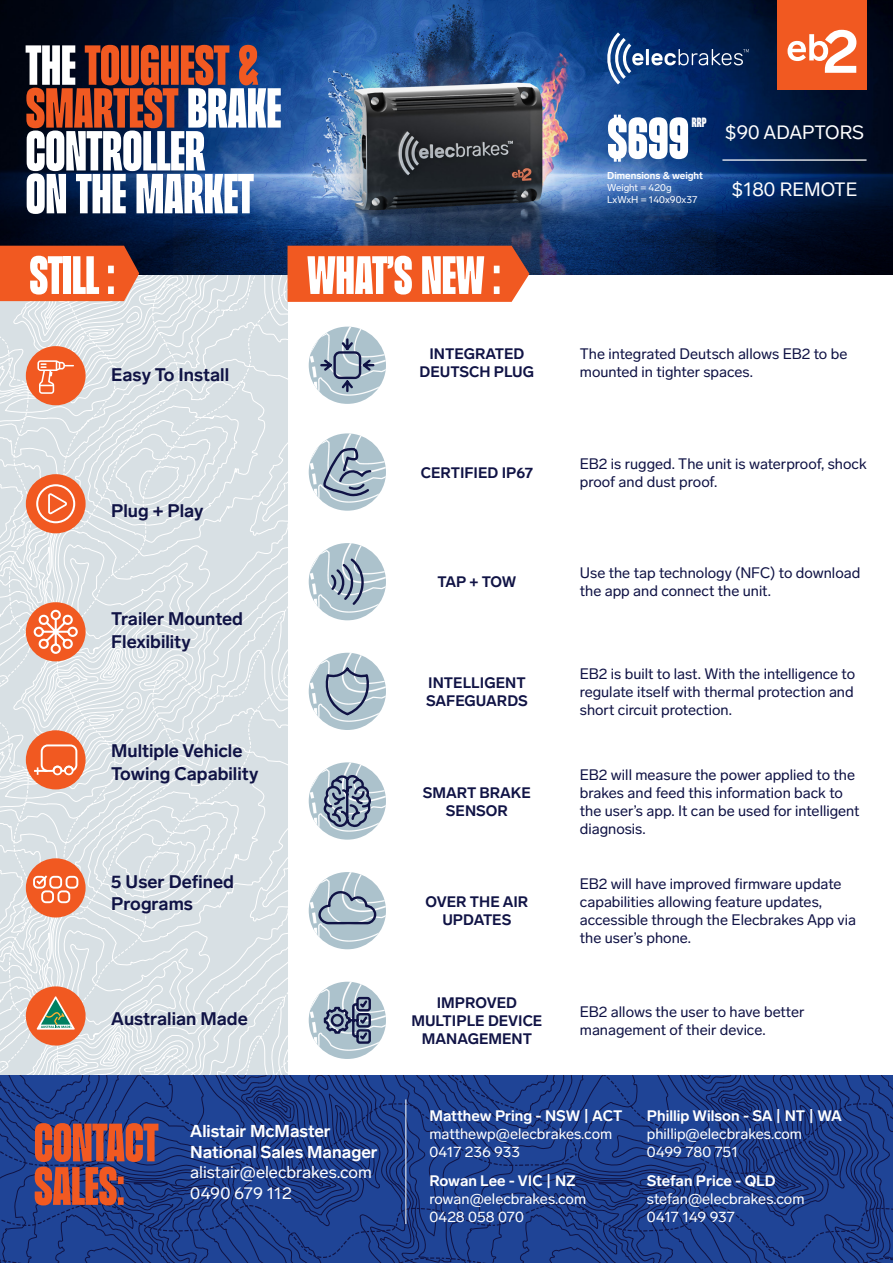
<style>
.page{position:relative;width:893px;height:1263px;background:#fff}
.page>*{position:absolute;margin:0;border:0;box-sizing:border-box;transform-origin:0 0}
.t1{font:700 64.5px "Beni";color:#fff}
.t2{font:700 62.55px "Beni";color:#f15921}
.t3{font:700 62.55px "Beni";color:#fff}
.t4{font:700 60px "Beni";color:#fff}
.t5{font:700 60px/43.5px "Beni";color:#f15921}
.t6{font:19.05px "Lab Grotesque";color:#fff}
.t7{font:700 18px/22.5px "Lab Grotesque";color:#101345}
.t8{font:700 16.95px/20.4px "Lab Grotesque";color:#fff}
.t9{font:16.95px/20.4px "Lab Grotesque";color:#fff}
.t10{font:15px/18px "Lab Grotesque";color:#101345}
.t11{font:700 15px/18px "Lab Grotesque";color:#101345;text-align:center}
.t12{font:15px/18px "Lab Grotesque";color:#fff}
.t13{font:700 15px "Lab Grotesque";color:#fff}
.t14{font:700 15px "Beni";color:#fff}
.t15{font:9.9px/11.9px "Lab Grotesque";color:#fff}
.t16{font:700 9.9px "Lab Grotesque";color:#fff}
.s1{color:#fff}
</style>
<div class="page">
<svg style="left:0;top:275px;width:287px;height:801px;background:#dce3e7"></svg>
<svg style="left:0;top:1076px;width:893px;height:187px;background:#1c3d8a"></svg>
<img style="left:0;top:0;width:893px;height:275px">
<img style="left:309px;top:327px;width:77px;height:77px;border-radius:39px">
<svg style="left:319px;top:337px;width:57px;height:56px;background:#9badbc"></svg>
<img style="left:309px;top:433px;width:77px;height:78px;border-radius:39px">
<svg style="left:321px;top:446px;width:52px;height:51px;background:#97a8b8"></svg>
<img style="left:309px;top:543px;width:77px;height:77px;border-radius:39px">
<svg style="left:329px;top:556px;width:36px;height:51px;background:#96a7b7"></svg>
<img style="left:309px;top:653px;width:77px;height:77px;border-radius:39px">
<svg style="left:321px;top:665px;width:53px;height:52px;background:#9fb1bf"></svg>
<img style="left:309px;top:762px;width:77px;height:78px;border-radius:39px">
<svg style="left:322px;top:775px;width:51px;height:53px;background:#808ea4"></svg>
<img style="left:309px;top:872px;width:77px;height:77px;border-radius:39px">
<svg style="left:316px;top:888px;width:59px;height:37px;background:#99abba"></svg>
<img style="left:309px;top:982px;width:77px;height:77px;border-radius:39px">
<svg style="left:323px;top:996px;width:49px;height:49px;background:#7d8ba2"></svg>
<div style="left:287px;top:246px;width:242px;height:56px;background:#f15921"></div>
<svg style="left:604px;top:32px;width:145px;height:52px;background:#23457a"></svg>
<div style="left:777px;top:0;width:89px;height:89px;background:#f15921"></div>
<svg style="left:787px;top:30px;width:69px;height:43px"></svg>
<div style="left:26px;top:858px;width:60px;height:59px;background:#f15921;border-radius:50%"></div>
<svg style="left:33px;top:875px;width:46px;height:29px"></svg>
<div style="left:0;top:246px;width:139px;height:55px;background:#f15921"></div>
<div style="left:26px;top:346px;width:60px;height:59px;background:#f15921;border-radius:50%"></div>
<svg style="left:37px;top:360px;width:37px;height:34px"></svg>
<div style="left:26px;top:474px;width:60px;height:59px;background:#f15921;border-radius:50%"></div>
<div style="left:36px;top:484px;width:39px;height:39px;border:2px solid #fff;border-radius:50%"></div>
<svg style="left:48px;top:494px;width:19px;height:21px"></svg>
<div style="left:26px;top:602px;width:60px;height:59px;background:#f15921;border-radius:50%"></div>
<svg style="left:33px;top:609px;width:46px;height:46px"></svg>
<div style="left:26px;top:730px;width:60px;height:59px;background:#f15921;border-radius:50%"></div>
<svg style="left:32px;top:727px;width:46px;height:121px"></svg>
<div style="left:26px;top:986px;width:60px;height:59px;background:#f15921;border-radius:50%"></div>
<svg style="left:37px;top:996px;width:38px;height:33px"></svg>
<hr style="left:406px;top:1099px;width:1px;height:125px;background:#fff">
<hr style="left:722px;top:159px;width:144px;height:2px;background:#fff">
<h2 class="t2" style="left:26px;top:37px;width:234px"><span class="s1">THE</span> TOUGHEST &amp;</h2>
<h2 class="t2" style="left:26px;top:80px;width:257px">SMARTEST<span class="s1">BRAKE</span></h2>
<h2 class="t3" style="left:26px;top:123px;width:181px">CONTROLLER</h2>
<h2 class="t3" style="left:26px;top:166px;width:229px">ON THE MARKET</h2>
<h3 class="t4" style="left:30px;top:248px;width:86px">STILL :</h3>
<p class="t7" style="left:111px;top:362px;width:119px">Easy To Install</p>
<h3 class="t4" style="left:307px;top:248px;width:194px">WHAT’S NEW :</h3>
<h1 class="t1" style="left:607px;top:109px;width:83px">$699</h1>
<p class="t14" style="left:692px;top:115px;width:16px">RRP</p>
<p class="t16" style="left:607px;top:169px;width:97px">Dimensions &amp; weight</p>
<p class="t15" style="left:607px;top:181px;width:92px">Weight = 420g<br>LxWxH = 140x90x37</p>
<p class="t6" style="left:725px;top:119px;width:141px">$90 ADAPTORS</p>
<p class="t6" style="left:732px;top:177px;width:127px">$180 REMOTE</p>
<p class="t11" style="left:420px;top:344px;width:116px">INTEGRATED<br>DEUTSCH PLUG</p>
<p class="t10" style="left:580px;top:344px;width:269px">The integrated Deutsch allows EB2 to be mounted in tighter spaces.</p>
<p class="t7" style="left:111px;top:499px;width:94px">Plug + Play</p>
<p class="t7" style="left:111px;top:607px;width:133px">Trailer Mounted<br>Flexibility</p>
<p class="t7" style="left:111px;top:739px;width:149px">Multiple Vehicle<br>Towing Capability</p>
<p class="t7" style="left:111px;top:869px;width:124px">5 User Defined<br>Programs</p>
<p class="t7" style="left:111px;top:1007px;width:138px">Australian Made</p>
<p class="t11" style="left:421px;top:463px;width:114px">CERTIFIED IP67</p>
<p class="t10" style="left:580px;top:454px;width:288px">EB2 is rugged. The unit is waterproof, shock proof and dust proof.</p>
<p class="t11" style="left:437px;top:572px;width:81px">TAP + TOW</p>
<p class="t10" style="left:580px;top:564px;width:282px">Use the tap technology (NFC) to download the app and connect the unit.</p>
<p class="t11" style="left:426px;top:673px;width:103px;text-align:left">INTELLIGENT<br>SAFEGUARDS</p>
<p class="t10" style="left:580px;top:664px;width:277px;text-align:justify">EB2 is built to last. With the intelligence to regulate itself with thermal protection and short circuit protection.</p>
<p class="t11" style="left:423px;top:783px;width:109px">SMART BRAKE<br>SENSOR</p>
<p class="t11" style="left:425px;top:892px;width:104px">OVER THE AIR<br>UPDATES</p>
<p class="t10" style="left:580px;top:765px;width:281px">EB2 will measure the power applied to the brakes and feed this information back to the user’s app. It can be used for intelligent diagnosis.</p>
<p class="t10" style="left:580px;top:875px;width:278px">EB2 will have improved firmware update capabilities allowing feature updates, accessible through the Elecbrakes App via the user’s phone.</p>
<p class="t11" style="left:411px;top:993px;width:133px">IMPROVED<br>MULTIPLE DEVICE<br>MANAGEMENT</p>
<p class="t10" style="left:580px;top:1002px;width:226px">EB2 allows the user to have better management of their device.</p>
<h3 class="t5" style="left:34px;top:1121px;width:126px">CONTACT<br>SALES:</h3>
<p class="t8" style="left:190px;top:1120px;width:189px">Alistair McMaster<br>National Sales Manager</p>
<p class="t9" style="left:190px;top:1162px;width:183px">alistair@elecbrakes.com<br>0490 679 112</p>
<p class="t13" style="left:429px;top:1105px;width:195px">Matthew Pring - NSW | ACT</p>
<p class="t12" style="left:429px;top:1124px;width:184px">matthewp@elecbrakes.com<br>0417 236 933</p>
<p class="t13" style="left:429px;top:1170px;width:148px">Rowan Lee - VIC | NZ</p>
<p class="t12" style="left:429px;top:1189px;width:158px">rowan@elecbrakes.com<br>0428 058 070</p>
<p class="t13" style="left:647px;top:1105px;width:197px">Phillip Wilson - SA | NT | WA</p>
<p class="t12" style="left:647px;top:1124px;width:157px">phillip@elecbrakes.com<br>0499 780 751</p>
<p class="t13" style="left:647px;top:1170px;width:130px">Stefan Price - QLD</p>
<p class="t12" style="left:647px;top:1189px;width:159px">stefan@elecbrakes.com<br>0417 149 937</p>
</div>
